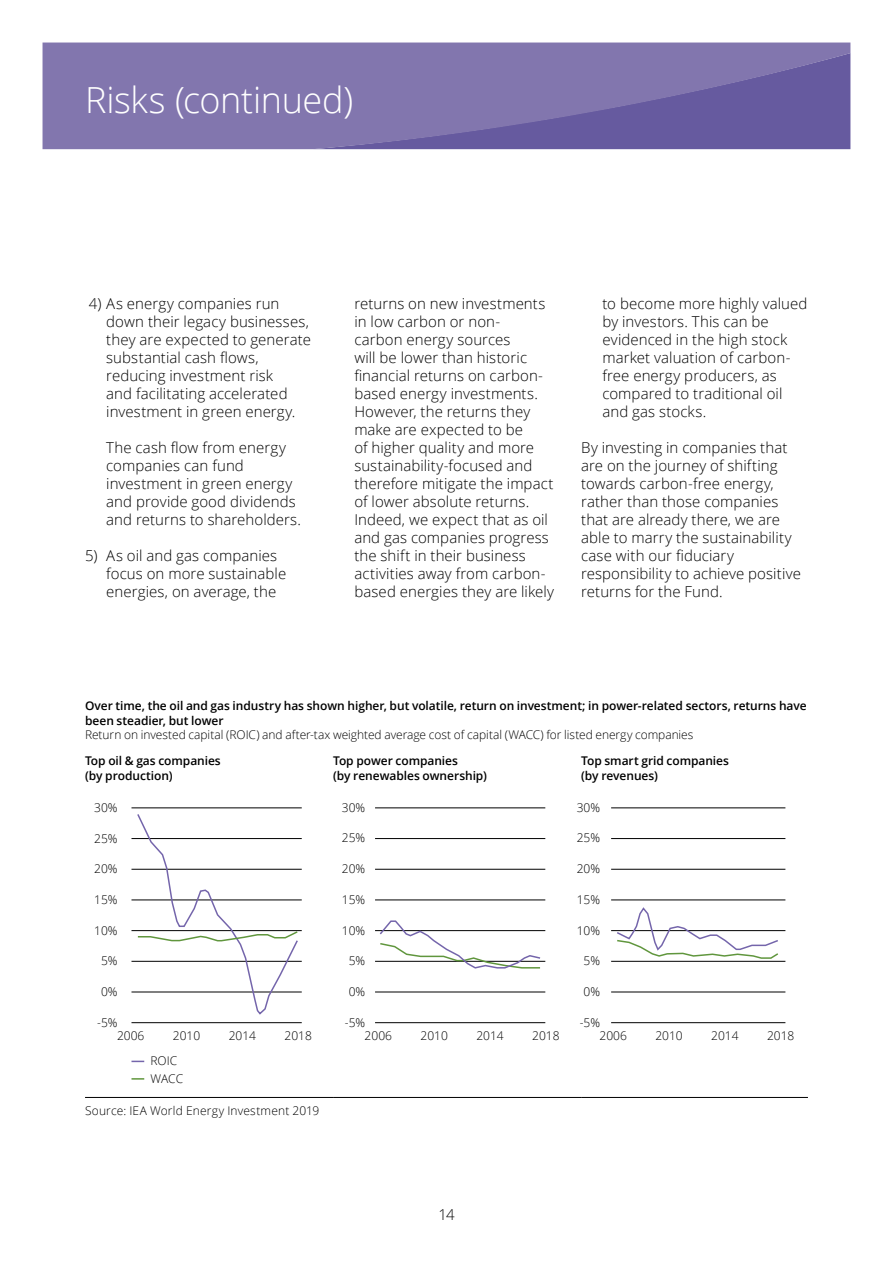
<style>
.page{position:relative;width:893px;height:1263px;background:#fff}
.page>*{position:absolute;margin:0;border:0;box-sizing:border-box;transform-origin:0 0}
.t1{font:300 36px "Open Sans";letter-spacing:-.01em;color:#fff}
.t2{font:300 15px/18px "Open Sans";letter-spacing:.005em;color:#000}
.t3{font:300 12px/18px "Open Sans";color:#000}
.t4{font:600 12px/14.4px "Open Sans";letter-spacing:-.005em;color:#000}
</style>
<div class="page">
<svg style="left:43px;top:43px;width:807px;height:106px;background:#7b6faa"></svg>
<hr style="left:85px;top:1097px;width:248px;height:1px;background:#000">
<hr style="left:333px;top:1097px;width:248px;height:1px;background:#000">
<hr style="left:581px;top:1097px;width:227px;height:1px;background:#000">
<svg style="left:131px;top:1061px;width:13px;height:1px"></svg>
<svg style="left:131px;top:1078px;width:13px;height:1px"></svg>
<hr style="left:131px;top:808px;width:171px;height:1px;background:#000">
<hr style="left:131px;top:838px;width:171px;height:1px;background:#000">
<hr style="left:131px;top:869px;width:171px;height:1px;background:#000">
<hr style="left:131px;top:930px;width:171px;height:1px;background:#000">
<hr style="left:131px;top:900px;width:171px;height:1px;background:#000">
<hr style="left:131px;top:961px;width:171px;height:1px;background:#000">
<hr style="left:131px;top:992px;width:171px;height:1px;background:#000">
<hr style="left:131px;top:1022px;width:171px;height:1px;background:#000">
<hr style="left:375px;top:808px;width:170px;height:1px;background:#000">
<hr style="left:375px;top:838px;width:170px;height:1px;background:#000">
<hr style="left:375px;top:869px;width:170px;height:1px;background:#000">
<hr style="left:375px;top:930px;width:170px;height:1px;background:#000">
<hr style="left:375px;top:900px;width:170px;height:1px;background:#000">
<hr style="left:375px;top:961px;width:170px;height:1px;background:#000">
<hr style="left:375px;top:992px;width:170px;height:1px;background:#000">
<hr style="left:375px;top:1022px;width:170px;height:1px;background:#000">
<hr style="left:611px;top:808px;width:174px;height:1px;background:#000">
<hr style="left:611px;top:838px;width:174px;height:1px;background:#000">
<hr style="left:611px;top:869px;width:174px;height:1px;background:#000">
<hr style="left:611px;top:930px;width:174px;height:1px;background:#000">
<hr style="left:611px;top:900px;width:174px;height:1px;background:#000">
<hr style="left:611px;top:961px;width:174px;height:1px;background:#000">
<hr style="left:611px;top:992px;width:174px;height:1px;background:#000">
<hr style="left:611px;top:1022px;width:174px;height:1px;background:#000">
<svg style="left:615px;top:907px;width:165px;height:52px"></svg>
<svg style="left:378px;top:920px;width:164px;height:49px"></svg>
<svg style="left:136px;top:814px;width:163px;height:201px"></svg>
<h1 class="t1" style="left:85px;top:75px;width:270px">Risks (continued)</h1>
<p class="t2" style="left:106px;top:294px;width:206px;text-indent:-17px">4) As energy companies run down their legacy businesses, they are expected to generate substantial cash flows, reducing investment risk<br>and facilitating accelerated investment in green energy.</p>
<p class="t2" style="left:106px;top:438px;width:196px">The cash flow from energy companies can fund investment in green energy and provide good dividends and returns to shareholders.</p>
<p class="t2" style="left:106px;top:546px;width:181px;text-indent:-21px">5) As oil and gas companies focus on more sustainable energies, on average, the</p>
<p class="t2" style="left:354px;top:294px;width:201px">returns on new investments in low carbon or non-<br>carbon energy sources<br>will be lower than historic financial returns on carbon&shy;based energy investments.<br>However, the returns they make are expected to be<br>of higher quality and more sustainability-focused and therefore mitigate the impact of lower absolute returns.<br>Indeed, we expect that as oil and gas companies progress the shift in their business activities away from carbon&shy;based energies they are likely</p>
<p class="t2" style="left:602px;top:294px;width:207px">to become more highly valued by investors. This can be evidenced in the high stock market valuation of carbon&shy;free energy producers, as compared to traditional oil and gas stocks.</p>
<p class="t2" style="left:581px;top:438px;width:221px">By investing in companies that are on the journey of shifting towards carbon-free energy, rather than those companies that are already there, we are able to marry the sustainability case with our fiduciary responsibility to achieve positive returns for the Fund.</p>
<p class="t4" style="left:85px;top:698px;width:723px">Over time, the oil and gas industry has shown higher, but volatile, return on investment; in power-related sectors, returns have been steadier, but lower</p>
<p class="t3" style="left:85px;top:725px;width:610px">Return on invested capital (ROIC) and after-tax weighted average cost of capital (WACC) for listed energy companies</p>
<p class="t4" style="left:85px;top:753px;width:137px">Top oil &amp; gas companies (by production)</p>
<p class="t4" style="left:333px;top:753px;width:155px">Top power companies<br>(by renewables ownership)</p>
<p class="t4" style="left:581px;top:753px;width:149px">Top smart grid companies (by revenues)</p>
<p class="t3" style="left:94px;top:798px;width:25px">30%</p>
<p class="t3" style="left:94px;top:829px;width:25px">25%</p>
<p class="t3" style="left:94px;top:859px;width:25px">20%</p>
<p class="t3" style="left:94px;top:890px;width:25px">15%</p>
<p class="t3" style="left:94px;top:921px;width:25px">10%</p>
<p class="t3" style="left:101px;top:952px;width:18px">5%</p>
<p class="t3" style="left:101px;top:982px;width:18px">0%</p>
<p class="t3" style="left:97px;top:1013px;width:22px">-5%</p>
<p class="t3" style="left:342px;top:798px;width:25px">30%</p>
<p class="t3" style="left:342px;top:829px;width:25px">25%</p>
<p class="t3" style="left:342px;top:859px;width:25px">20%</p>
<p class="t3" style="left:342px;top:890px;width:25px">15%</p>
<p class="t3" style="left:342px;top:921px;width:25px">10%</p>
<p class="t3" style="left:349px;top:952px;width:18px">5%</p>
<p class="t3" style="left:349px;top:982px;width:18px">0%</p>
<p class="t3" style="left:345px;top:1013px;width:22px">-5%</p>
<p class="t3" style="left:577px;top:798px;width:25px">30%</p>
<p class="t3" style="left:577px;top:829px;width:25px">25%</p>
<p class="t3" style="left:577px;top:859px;width:25px">20%</p>
<p class="t3" style="left:577px;top:890px;width:25px">15%</p>
<p class="t3" style="left:577px;top:921px;width:25px">10%</p>
<p class="t3" style="left:584px;top:952px;width:18px">5%</p>
<p class="t3" style="left:584px;top:982px;width:18px">0%</p>
<p class="t3" style="left:580px;top:1013px;width:22px">-5%</p>
<p class="t3" style="left:117px;top:1026px;width:29px">2006</p>
<p class="t3" style="left:173px;top:1026px;width:29px">2010</p>
<p class="t3" style="left:229px;top:1026px;width:29px">2014</p>
<p class="t3" style="left:285px;top:1026px;width:29px">2018</p>
<p class="t3" style="left:365px;top:1026px;width:29px">2006</p>
<p class="t3" style="left:420px;top:1026px;width:29px">2010</p>
<p class="t3" style="left:476px;top:1026px;width:29px">2014</p>
<p class="t3" style="left:532px;top:1026px;width:29px">2018</p>
<p class="t3" style="left:599px;top:1026px;width:29px">2006</p>
<p class="t3" style="left:655px;top:1026px;width:29px">2010</p>
<p class="t3" style="left:711px;top:1026px;width:29px">2014</p>
<p class="t3" style="left:767px;top:1026px;width:29px">2018</p>
<p class="t3" style="left:150px;top:1052px;width:34px">ROIC<br>WACC</p>
<p class="t3" style="left:85px;top:1101px;width:236px">Source: IEA World Energy Investment 2019</p>
<p class="t2" style="left:438px;top:1205px;width:18px">14</p>
</div>
